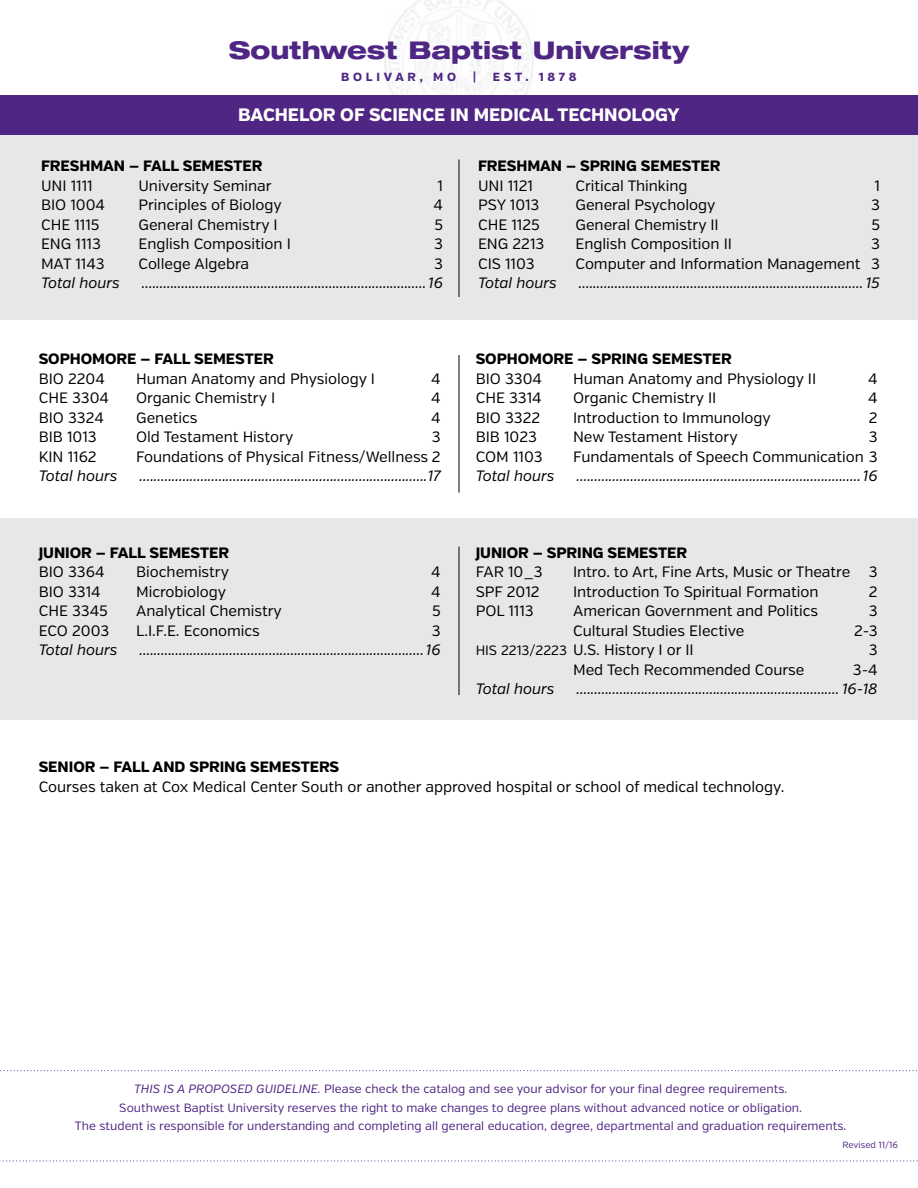
<style>
.page{position:relative;width:918px;height:1188px;background:#fff}
.page>*{position:absolute;margin:0;border:0;box-sizing:border-box;transform-origin:0 0}
.t1{font:800 expanded 24.45px "Helvetica Neue";color:#4f2683}
.t2{font:800 18px "Verb";letter-spacing:-.005em;color:#fff}
.t3{font:15px "Verb";letter-spacing:-.005em;color:#000}
.t4{font:italic 15px "Verb";letter-spacing:-.01em;color:#000}
.t5{font:800 15px "Verb";letter-spacing:-.005em;color:#000}
.t6{font:12px/18.3px "Verb";color:#4f2683;text-align:center}
.t7{font:800 11.7px "Verb";letter-spacing:.315em;color:#4f2683}
.t8{font:9px "Verb";color:#4f2683}
.s1{font-size:13.5px}
.s2{font-style:italic}
</style>
<div class="page">
<img style="left:385px;top:0;width:148px;height:96px">
<div style="left:0;top:96px;width:918px;height:41px;background:#4f2683"></div>
<svg style="left:0;top:1160px;width:918px;height:1px"></svg>
<svg style="left:0;top:1070px;width:917px;height:1px"></svg>
<div style="left:0;top:518px;width:918px;height:202px;background:#e6e7e8"></div>
<div style="left:1px;top:135px;width:917px;height:185px;background:#e6e7e8"></div>
<hr style="left:459px;top:159px;width:1px;height:138px;background:#000">
<hr style="left:459px;top:355px;width:1px;height:138px;background:#000">
<hr style="left:459px;top:547px;width:1px;height:148px;background:#000">
<h1 class="t1" style="left:229px;top:34px;width:462px">Southwest Baptist University</h1>
<p class="t7" style="left:341px;top:70px;width:115px">BOLIVAR, MO</p>
<p class="t7" style="left:473px;top:70px;width:4px">|</p>
<p class="t7" style="left:493px;top:70px;width:85px">EST. 1878</p>
<p class="t2" style="left:238px;top:104px;width:443px">BACHELOR OF SCIENCE IN MEDICAL TECHNOLOGY</p>
<p class="t5" style="left:41px;top:157px;width:223px">FRESHMAN — FALL SEMESTER</p>
<p class="t3" style="left:41px;top:177px;width:53px">UNI 1111</p>
<p class="t3" style="left:139px;top:177px;width:135px">University Seminar</p>
<p class="t3" style="left:438px;top:177px;width:7px">1</p>
<p class="t3" style="left:41px;top:196px;width:66px">BIO 1004</p>
<p class="t3" style="left:139px;top:196px;width:145px">Principles of Biology</p>
<p class="t3" style="left:434px;top:196px;width:11px">4</p>
<p class="t3" style="left:41px;top:216px;width:60px">CHE 1115</p>
<p class="t3" style="left:139px;top:216px;width:141px">General Chemistry I</p>
<p class="t3" style="left:434px;top:216px;width:10px">5</p>
<p class="t3" style="left:41px;top:235px;width:61px">ENG 1113</p>
<p class="t3" style="left:139px;top:235px;width:154px">English Composition I</p>
<p class="t3" style="left:434px;top:235px;width:10px">3</p>
<p class="t3" style="left:41px;top:255px;width:65px">MAT 1143</p>
<p class="t3" style="left:139px;top:255px;width:112px">College Algebra</p>
<p class="t3" style="left:434px;top:255px;width:10px">3</p>
<p class="t4" style="left:41px;top:274px;width:80px">Total hours</p>
<p class="t4" style="left:142px;top:274px;width:303px">...............................................................................16</p>
<p class="t5" style="left:478px;top:157px;width:132px">FRESHMAN — SPRING</p>
<p class="t5" style="left:641px;top:157px;width:81px">SEMESTER</p>
<p class="t3" style="left:478px;top:177px;width:56px">UNI 1121</p>
<p class="t3" style="left:576px;top:177px;width:114px">Critical Thinking</p>
<p class="t3" style="left:874px;top:177px;width:7px">1</p>
<p class="t3" style="left:478px;top:196px;width:63px">PSY 1013</p>
<p class="t3" style="left:576px;top:196px;width:141px">General Psychology</p>
<p class="t3" style="left:871px;top:196px;width:10px">3</p>
<p class="t3" style="left:478px;top:216px;width:63px">CHE 1125</p>
<p class="t3" style="left:576px;top:216px;width:145px">General Chemistry II</p>
<p class="t3" style="left:871px;top:216px;width:10px">5</p>
<p class="t3" style="left:478px;top:235px;width:68px">ENG 2213</p>
<p class="t3" style="left:576px;top:235px;width:158px">English Composition II</p>
<p class="t3" style="left:871px;top:235px;width:10px">3</p>
<p class="t3" style="left:478px;top:255px;width:58px">CIS 1103</p>
<p class="t3" style="left:576px;top:255px;width:306px">Computer and Information Management 3</p>
<p class="t4" style="left:478px;top:274px;width:80px">Total hours</p>
<p class="t4" style="left:579px;top:274px;width:303px">............................................................................... 15</p>
<p class="t5" style="left:39px;top:350px;width:78px">SOPHOMORE</p>
<p class="t5" style="left:140px;top:350px;width:135px">— FALL SEMESTER</p>
<p class="t3" style="left:39px;top:370px;width:68px">BIO 2204</p>
<p class="t3" style="left:136px;top:370px;width:240px">Human Anatomy and Physiology I</p>
<p class="t3" style="left:431px;top:370px;width:11px">4</p>
<p class="t3" style="left:39px;top:389px;width:72px">CHE 3304</p>
<p class="t3" style="left:136px;top:389px;width:141px">Organic Chemistry I</p>
<p class="t3" style="left:431px;top:389px;width:11px">4</p>
<p class="t3" style="left:39px;top:409px;width:67px">BIO 3324</p>
<p class="t3" style="left:136px;top:409px;width:63px">Genetics</p>
<p class="t3" style="left:431px;top:409px;width:11px">4</p>
<p class="t3" style="left:39px;top:428px;width:60px">BIB 1013</p>
<p class="t3" style="left:136px;top:428px;width:159px">Old Testament History</p>
<p class="t3" style="left:432px;top:428px;width:10px">3</p>
<p class="t3" style="left:39px;top:448px;width:59px">KIN 1162</p>
<p class="t3" style="left:136px;top:448px;width:306px">Foundations of Physical Fitness/Wellness 2</p>
<p class="t4" style="left:39px;top:467px;width:80px">Total hours</p>
<p class="t4" style="left:140px;top:467px;width:303px">................................................................................17</p>
<p class="t5" style="left:39px;top:543px;width:26px">JUNIOR</p>
<p class="t5" style="left:96px;top:543px;width:135px">— FALL SEMESTER</p>
<p class="t3" style="left:39px;top:563px;width:67px">BIO 3364</p>
<p class="t3" style="left:136px;top:563px;width:95px">Biochemistry</p>
<p class="t3" style="left:431px;top:563px;width:11px">4</p>
<p class="t3" style="left:39px;top:582px;width:64px">BIO 3314</p>
<p class="t3" style="left:136px;top:582px;width:92px">Microbiology</p>
<p class="t3" style="left:431px;top:582px;width:11px">4</p>
<p class="t3" style="left:39px;top:602px;width:71px">CHE 3345</p>
<p class="t3" style="left:136px;top:602px;width:147px">Analytical Chemistry</p>
<p class="t3" style="left:432px;top:602px;width:10px">5</p>
<p class="t3" style="left:39px;top:621px;width:72px">ECO 2003</p>
<p class="t3" style="left:136px;top:621px;width:125px">L.I.F.E. Economics</p>
<p class="t3" style="left:432px;top:621px;width:10px">3</p>
<p class="t4" style="left:39px;top:641px;width:80px">Total hours</p>
<p class="t4" style="left:140px;top:641px;width:303px">...............................................................................16</p>
<p class="t5" style="left:476px;top:350px;width:78px">SOPHOMORE</p>
<p class="t5" style="left:577px;top:350px;width:44px">— SPRING</p>
<p class="t5" style="left:652px;top:350px;width:81px">SEMESTER</p>
<p class="t3" style="left:476px;top:370px;width:68px">BIO 3304</p>
<p class="t3" style="left:573px;top:370px;width:245px">Human Anatomy and Physiology II</p>
<p class="t3" style="left:868px;top:370px;width:11px">4</p>
<p class="t3" style="left:476px;top:389px;width:68px">CHE 3314</p>
<p class="t3" style="left:573px;top:389px;width:145px">Organic Chemistry II</p>
<p class="t3" style="left:868px;top:389px;width:11px">4</p>
<p class="t3" style="left:476px;top:409px;width:66px">BIO 3322</p>
<p class="t3" style="left:573px;top:409px;width:199px">Introduction to Immunology</p>
<p class="t3" style="left:869px;top:409px;width:10px">2</p>
<p class="t3" style="left:476px;top:428px;width:63px">BIB 1023</p>
<p class="t3" style="left:573px;top:428px;width:166px">New Testament History</p>
<p class="t3" style="left:869px;top:428px;width:10px">3</p>
<p class="t3" style="left:476px;top:448px;width:69px">COM 1103</p>
<p class="t3" style="left:573px;top:448px;width:306px">Fundamentals of Speech Communication 3</p>
<p class="t4" style="left:476px;top:467px;width:80px">Total hours</p>
<p class="t4" style="left:577px;top:467px;width:303px">...............................................................................16</p>
<p class="t5" style="left:476px;top:543px;width:26px">JUNIOR</p>
<p class="t5" style="left:533px;top:543px;width:44px">— SPRING</p>
<p class="t5" style="left:608px;top:543px;width:81px">SEMESTER</p>
<p class="t3" style="left:476px;top:563px;width:69px">FAR 10_3</p>
<p class="t3" style="left:573px;top:563px;width:306px">Intro. to Art, Fine Arts, Music or Theatre 3</p>
<p class="t3" style="left:476px;top:582px;width:65px">SPF 2012</p>
<p class="t3" style="left:573px;top:582px;width:247px">Introduction To Spiritual Formation</p>
<p class="t3" style="left:869px;top:582px;width:10px">2</p>
<p class="t3" style="left:476px;top:602px;width:60px">POL 1113</p>
<p class="t3" style="left:573px;top:602px;width:246px">American Government and Politics</p>
<p class="t3" style="left:869px;top:602px;width:10px">3</p>
<p class="t3" style="left:573px;top:621px;width:173px">Cultural Studies Elective</p>
<p class="t3" style="left:854px;top:621px;width:25px">2-3</p>
<p class="t3" style="left:476px;top:641px;width:220px"><span class="s1">HIS 2213/2223</span> U.S. History I or II</p>
<p class="t3" style="left:869px;top:641px;width:10px">3</p>
<p class="t3" style="left:573px;top:660px;width:233px">Med Tech Recommended Course</p>
<p class="t3" style="left:853px;top:660px;width:26px">3-4</p>
<p class="t4" style="left:476px;top:680px;width:80px">Total hours</p>
<p class="t4" style="left:577px;top:680px;width:303px">......................................................................... 16-18</p>
<p class="t5" style="left:39px;top:758px;width:11px">SENIOR</p>
<p class="t5" style="left:99px;top:758px;width:241px">— FALL AND SPRING SEMESTERS</p>
<p class="t3" style="left:39px;top:777px;width:747px">Courses taken at Cox Medical Center South or another approved hospital or school of medical technology.</p>
<p class="t6" style="left:75px;top:1080px;width:773px"><span class="s2">This is a proposed guideline.</span> Please check the catalog and see your advisor for your final degree requirements.<br>Southwest Baptist University reserves the right to make changes to degree plans without advanced notice or obligation.<br>The student is responsible for understanding and completing all general education, degree, departmental and graduation requirements.</p>
<p class="t8" style="left:843px;top:1140px;width:57px">Revised 11/16</p>
</div>
